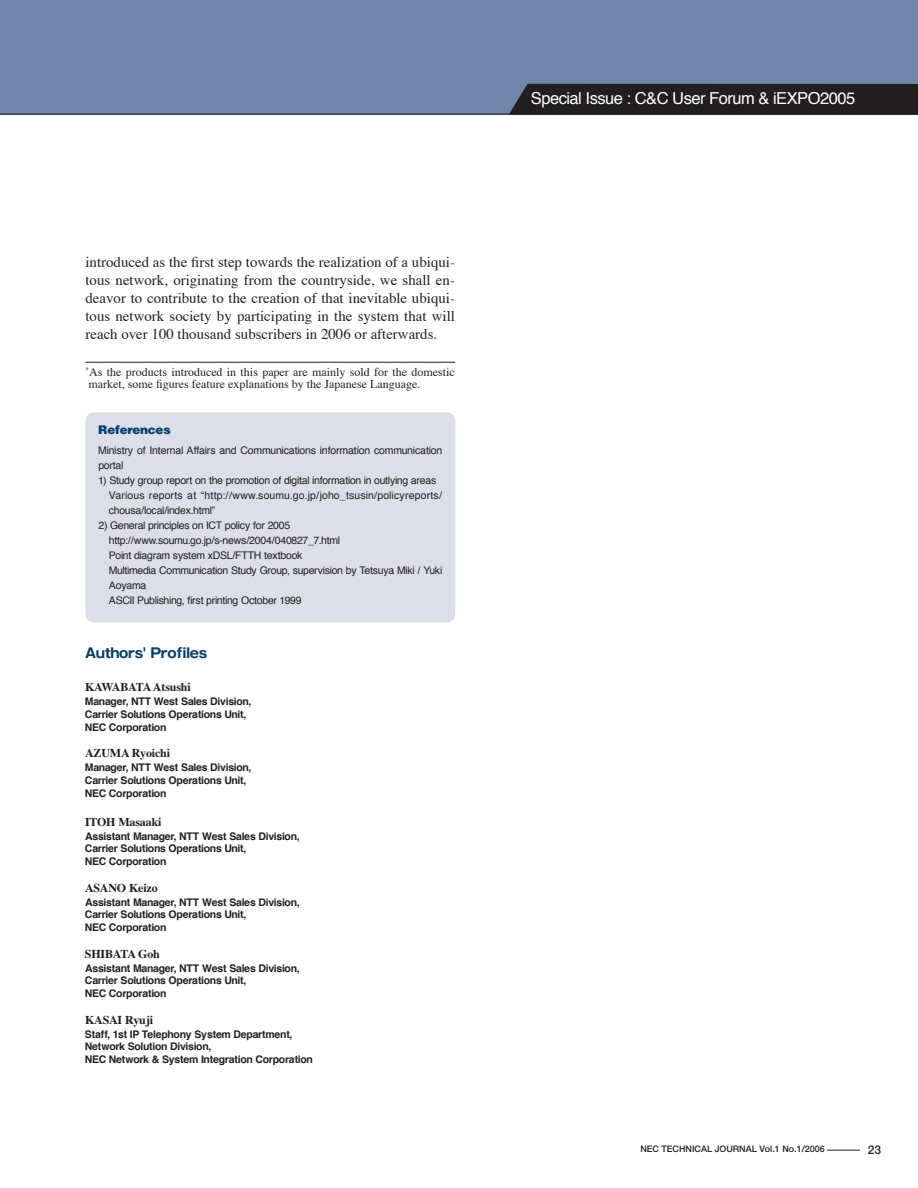
<style>
.page{position:relative;width:918px;height:1188px;background:#fff}
.page>*{position:absolute;margin:0;border:0;box-sizing:border-box;transform-origin:0 0}
.t1{font:16.5px "Helvetica";letter-spacing:-.03em;color:#fff}
.t2{font:14.85px/17.9px "Times";color:#231f20;text-align:justify}
.t3{font:700 13.5px "Gothic MB101";letter-spacing:-.02em;color:#06406c}
.t4{font:12px/12.8px "Times";color:#231f20}
.t5{font:700 12px "Times";letter-spacing:-.015em;color:#231f20}
.t6{font:900 12px "Helvetica";letter-spacing:-.025em;color:#06406c}
.t7{font:700 12px "Futo Go B101";color:#231f20}
.t8{font:700 10.5px/12.8px "Helvetica";letter-spacing:-.025em;color:#231f20}
.t9{font:10.5px/15px "Helvetica";letter-spacing:-.025em;color:#231f20}
.t10{font:700 9px "Futo Go B101";color:#231f20}
</style>
<div class="page">
<div style="left:0;top:0;width:918px;height:114px;background:#7187a9"></div>
<hr style="left:827px;top:1150px;width:33px;height:1px;background:#231f20">
<div style="left:509px;top:84px;width:409px;height:31px;background:#231f20"></div>
<div style="left:86px;top:412px;width:369px;height:211px;background:#dcdfea"></div>
<hr style="left:86px;top:362px;width:369px;height:1px;background:#231f20">
<p class="t2" style="left:86px;top:254px;width:371px">introduced as the first step towards the realization of a ubiqui&shy;tous network, originating from the countryside, we shall en&shy;deavor to contribute to the creation of that inevitable ubiqui&shy;tous network society by participating in the system that will reach over 100 thousand subscribers in 2006 or afterwards.</p>
<p class="t4" style="left:86px;top:366px;width:371px"><sup>*</sup>As the products introduced in this paper are mainly sold for the domestic market, some figures feature explanations by the Japanese Language.</p>
<p class="t6" style="left:98px;top:422px;width:74px">References</p>
<p class="t9" style="left:98px;top:443px;width:346px">Ministry of Internal Affairs and Communications information communication portal</p>
<p class="t9" style="left:109px;top:473px;width:335px;text-indent:-11px">1) Study group report on the promotion of digital information in outlying areas<br>Various reports at “http://www.soumu.go.jp/joho_tsusin/policyreports/ chousa/local/index.html”</p>
<p class="t9" style="left:109px;top:518px;width:335px;text-indent:-10px">2) General principles on ICT policy for 2005 http://www.soumu.go.jp/s-news/2004/040827_7.html<br>Point diagram system xDSL/FTTH textbook<br>Multimedia Communication Study Group, supervision by Tetsuya Miki / Yuki Aoyama<br>ASCII Publishing, first printing October 1999</p>
<p class="t3" style="left:85px;top:643px;width:124px">Authors' Profiles</p>
<p class="t5" style="left:85px;top:679px;width:107px">KAWABATA Atsushi</p>
<p class="t8" style="left:85px;top:696px;width:168px">Manager, NTT West Sales Division,<br>Carrier Solutions Operations Unit,<br>NEC Corporation</p>
<p class="t5" style="left:85px;top:745px;width:87px">AZUMA Ryoichi</p>
<p class="t8" style="left:85px;top:762px;width:168px">Manager, NTT West Sales Division,<br>Carrier Solutions Operations Unit,<br>NEC Corporation</p>
<p class="t5" style="left:85px;top:814px;width:78px">ITOH Masaaki</p>
<p class="t8" style="left:85px;top:830px;width:216px">Assistant Manager, NTT West Sales Division,<br>Carrier Solutions Operations Unit,<br>NEC Corporation</p>
<p class="t5" style="left:85px;top:880px;width:74px">ASANO Keizo</p>
<p class="t8" style="left:85px;top:896px;width:216px">Assistant Manager, NTT West Sales Division,<br>Carrier Solutions Operations Unit,<br>NEC Corporation</p>
<p class="t5" style="left:85px;top:946px;width:76px">SHIBATA Goh</p>
<p class="t8" style="left:85px;top:962px;width:216px">Assistant Manager, NTT West Sales Division,<br>Carrier Solutions Operations Unit,<br>NEC Corporation</p>
<p class="t5" style="left:85px;top:1012px;width:70px">KASAI Ryuji</p>
<p class="t8" style="left:85px;top:1028px;width:230px">Staff, 1st IP Telephony System Department,<br>Network Solution Division,<br>NEC Network &amp; System Integration Corporation</p>
<h1 class="t1" style="left:531px;top:87px;width:326px">Special Issue : C&amp;C User Forum &amp; iEXPO2005</h1>
<p class="t10" style="left:640px;top:1143px;width:186px">NEC TECHNICAL JOURNAL Vol.1 No.1/2006</p>
<p class="t7" style="left:868px;top:1143px;width:15px">23</p>
</div>
